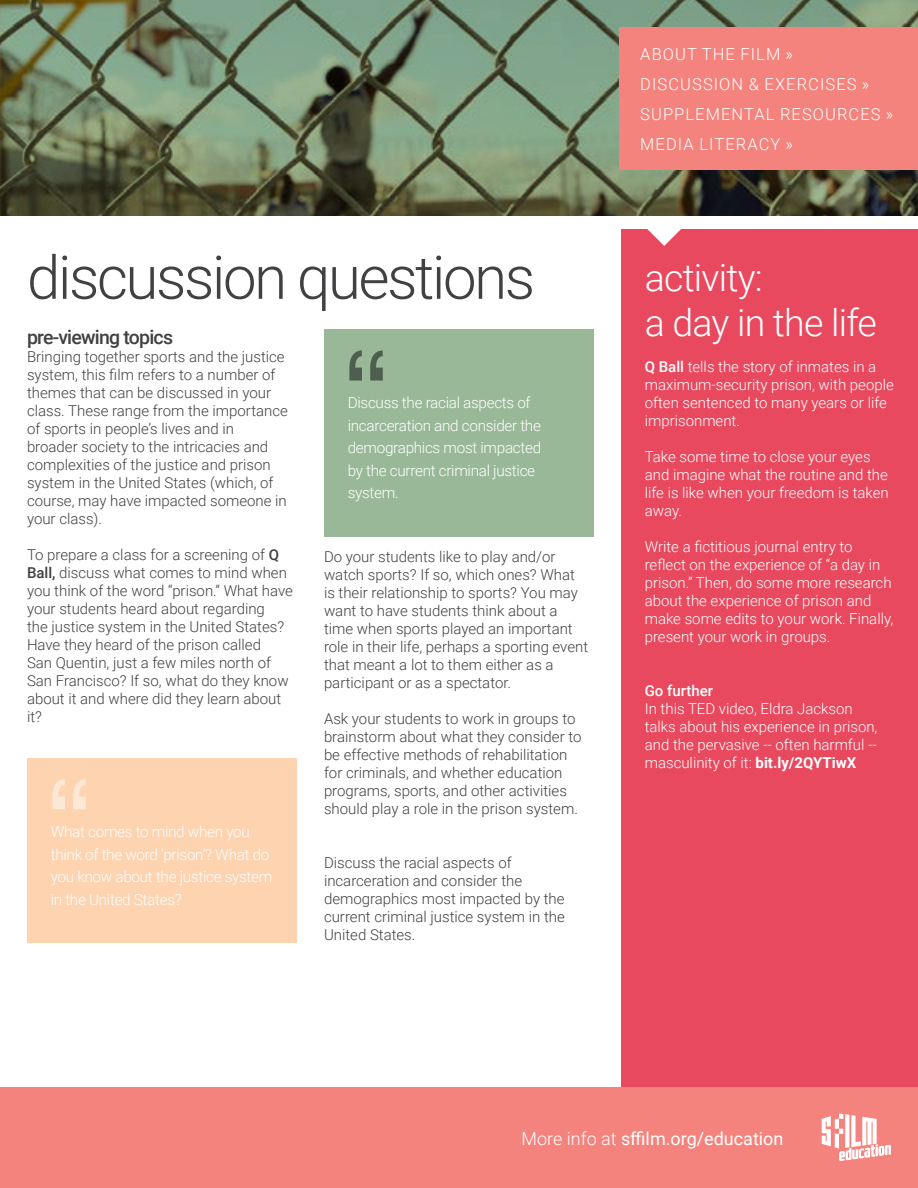
<style>
.page{position:relative;width:918px;height:1188px;background:#fff}
.page>*{position:absolute;margin:0;border:0;box-sizing:border-box;transform-origin:0 0}
.t1{font:300 60px "Roboto";letter-spacing:-.04em;color:#414042}
.t2{font:300 37.5px/45px "Roboto";letter-spacing:-.02em;color:#fff}
.t3{font:500 19.5px "Roboto";letter-spacing:-.04em;color:#414042}
.t4{font:18px "Roboto";color:#fff}
.t5{font:300 16.5px/30px "Roboto";letter-spacing:.065em;color:#fff}
.t6{font:300 15.3px/22.5px "Roboto";letter-spacing:-.02em;color:#fff}
.t7{font:300 15px/18px "Roboto";color:#414042}
.t8{font:300 15px/18px "Roboto";color:#fff}
.t9{font:500 15px "Roboto";color:#fff}
.s1{font-weight:500}
.s2{font-weight:700}
.s3{font-weight:300}
</style>
<div class="page">
<div style="left:621px;top:230px;width:297px;height:858px;background:#e8495f"></div>
<div style="left:0;top:1088px;width:918px;height:100px;background:#f4837d"></div>
<svg style="left:822px;top:1113px;width:69px;height:48px"></svg>
<svg style="left:0;top:0;width:918px;height:216px"></svg>
<div style="left:620px;top:27px;width:298px;height:143px;background:#f4837d"></div>
<svg style="left:645px;top:229px;width:39px;height:17px"></svg>
<div style="left:324px;top:329px;width:270px;height:208px;background:#99b898"></div>
<svg style="left:349px;top:350px;width:34px;height:31px"></svg>
<div style="left:27px;top:758px;width:270px;height:185px;background:#fdd3b0"></div>
<svg style="left:52px;top:779px;width:34px;height:30px"></svg>
<h1 class="t1" style="left:27px;top:235px;width:510px">discussion questions</h1>
<h3 class="t3" style="left:27px;top:323px;width:148px">pre-viewing topics</h3>
<p class="t7" style="left:27px;top:347px;width:262px">Bringing together sports and the justice system, this film refers to a number of themes that can be discussed in your class. These range from the importance of sports in people’s lives and in broader society to the intricacies and complexities of the justice and prison system in the United States (which, of course, may have impacted someone in your class).</p>
<p class="t7" style="left:27px;top:545px;width:268px">To prepare a class for a screening of <span class="s1">Q Ball,</span> discuss what comes to mind when you think of the word “prison.” What have your students heard about regarding<br>the justice system in the United States?<br>Have they heard of the prison called<br>San Quentin, just a few miles north of San Francisco? If so, what do they know about it and where did they learn about it?</p>
<p class="t7" style="left:324px;top:547px;width:266px">Do your students like to play and/or watch sports? If so, which ones? What is their relationship to sports? You may want to have students think about a time when sports played an important role in their life, perhaps a sporting event that meant a lot to them either as a participant or as a spectator.</p>
<p class="t6" style="left:348px;top:391px;width:195px">Discuss the racial aspects of incarceration and consider the demographics most impacted by the current criminal justice system.</p>
<p class="t7" style="left:324px;top:709px;width:259px">Ask your students to work in groups to brainstorm about what they consider to be effective methods of rehabilitation for criminals, and whether education programs, sports, and other activities should play a role in the prison system.</p>
<p class="t7" style="left:324px;top:853px;width:242px">Discuss the racial aspects of incarceration and consider the demographics most impacted by the current criminal justice system in the<br>United States.</p>
<p class="t6" style="left:51px;top:820px;width:223px">What comes to mind when you think of the word ‘prison’? What do you know about the justice system in the United States?</p>
<p class="t5" style="left:640px;top:38px;width:255px">ABOUT THE FILM »<br>DISCUSSION &amp; EXERCISES »<br>SUPPLEMENTAL RESOURCES »<br>MEDIA LITERACY »</p>
<h2 class="t2" style="left:645px;top:254px;width:234px">activity:<br>a day in the life</h2>
<p class="t8" style="left:645px;top:357px;width:251px"><span class="s1">Q Ball</span> tells the story of inmates in a maximum-security prison, with people often sentenced to many years or life imprisonment.</p>
<p class="t8" style="left:645px;top:447px;width:246px">Take some time to close your eyes and imagine what the routine and the life is like when your freedom is taken away.</p>
<p class="t8" style="left:645px;top:537px;width:250px">Write a fictitious journal entry to reflect on the experience of “a day in prison.” Then, do some more research about the experience of prison and make some edits to your work. Finally, present your work in groups.</p>
<p class="t9" style="left:645px;top:681px;width:70px">Go further</p>
<p class="t8" style="left:645px;top:699px;width:234px">In this TED video, Eldra Jackson talks about his experience in prison, and the pervasive -- often harmful -- masculinity of it: <span class="s2">bit.ly/2QYTiwX</span></p>
<p class="t4" style="left:522px;top:1126px;width:263px"><span class="s3">More info at</span> sffilm.org/education</p>
</div>
